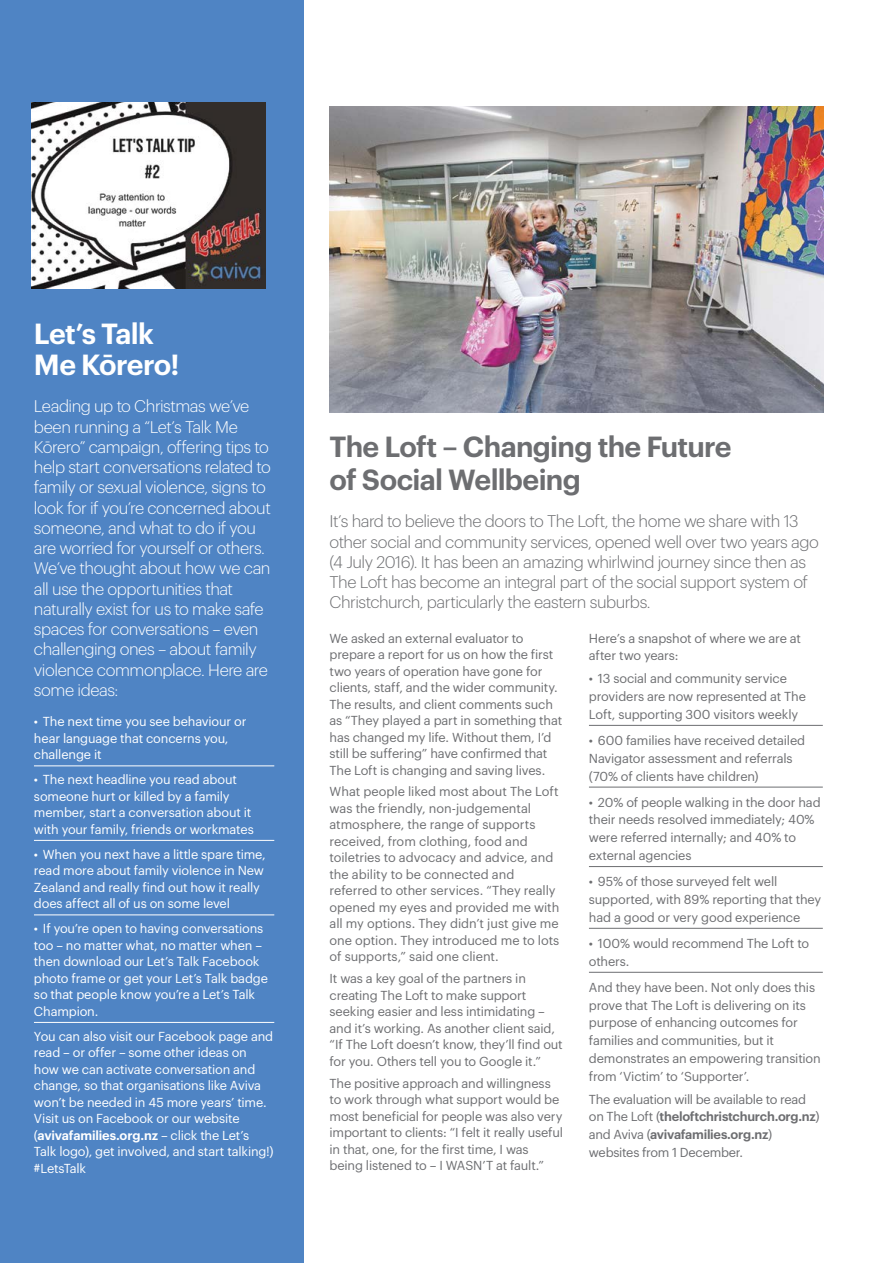
<style>
.page{position:relative;width:893px;height:1263px;background:#fff}
.page>*{position:absolute;margin:0;border:0;box-sizing:border-box;transform-origin:0 0}
.t1{font:600 28.5px/33px "Graphik";letter-spacing:-.025em;color:#6d6e71}
.t2{font:600 28.5px/31.5px "Graphik";letter-spacing:-.03em;color:#fff}
.t3{font:300 16.5px/20.2px "Graphik";letter-spacing:-.03em;color:#fff}
.t4{font:300 16.5px/20.2px "Graphik";letter-spacing:-.03em;color:#6d6e71}
.t5{font:12.75px/16.5px "Graphik";letter-spacing:-.01em;color:#6d6e71}
.t6{font:12.75px/16.5px "Graphik";letter-spacing:-.01em;color:#fff}
.s1{font-weight:600}
</style>
<div class="page">
<hr style="left:589px;top:725px;width:234px;height:1px;background:#6d6e71">
<hr style="left:589px;top:787px;width:234px;height:1px;background:#6d6e71">
<hr style="left:589px;top:866px;width:234px;height:1px;background:#6d6e71">
<hr style="left:589px;top:928px;width:234px;height:1px;background:#6d6e71">
<hr style="left:589px;top:972px;width:234px;height:1px;background:#6d6e71">
<div style="left:0;top:0;width:303px;height:1263px;background:#4f84c4"></div>
<hr style="left:34px;top:766px;width:240px;height:1px;background:#fff">
<hr style="left:34px;top:840px;width:240px;height:1px;background:#fff">
<hr style="left:34px;top:915px;width:240px;height:1px;background:#fff">
<hr style="left:34px;top:1022px;width:240px;height:1px;background:#fff">
<img style="left:32px;top:102px;width:233px;height:186px">
<img style="left:330px;top:106px;width:494px;height:307px">
<h1 class="t2" style="left:34px;top:315px;width:147px">Let’s Talk<br>Me Kōrero!</h1>
<p class="t3" style="left:34px;top:395px;width:239px">Leading up to Christmas we’ve been running a “Let’s Talk Me<br>Kōrero” campaign, offering tips to help start conversations related to family or sexual violence, signs to look for if you’re concerned about someone, and what to do if you are worried for yourself or others.<br>We’ve thought about how we can all use the opportunities that naturally exist for us to make safe spaces for conversations – even challenging ones – about family violence commonplace. Here are some ideas:</p>
<p class="t6" style="left:34px;top:712px;width:214px">• The next time you see behaviour or hear language that concerns you, challenge it</p>
<p class="t6" style="left:34px;top:770px;width:221px">• The next headline you read about someone hurt or killed by a family member, start a conversation about it with your family, friends or workmates</p>
<p class="t6" style="left:34px;top:845px;width:233px">• When you next have a little spare time, read more about family violence in New Zealand and really find out how it really does affect all of us on some level</p>
<p class="t6" style="left:34px;top:919px;width:236px">• If you’re open to having conversations too – no matter what, no matter when – then download our Let’s Talk Facebook photo frame or get your Let’s Talk badge so that people know you’re a Let’s Talk Champion.</p>
<p class="t6" style="left:34px;top:1027px;width:241px">You can also visit our Facebook page and read – or offer – some other ideas on how we can activate conversation and change, so that organisations like Aviva won’t be needed in 45 more years’ time.<br>Visit us on Facebook or our website (<span class="s1">avivafamilies.org.nz</span> – click the Let’s Talk logo), get involved, and start talking!) #LetsTalk</p>
<h1 class="t1" style="left:330px;top:428px;width:403px">The Loft – Changing the Future of Social Wellbeing</h1>
<p class="t4" style="left:330px;top:510px;width:491px">It’s hard to believe the doors to The Loft, the home we share with 13 other social and community services, opened well over two years ago (4 July 2016). It has been an amazing whirlwind journey since then as The Loft has become an integral part of the social support system of Christchurch, particularly the eastern suburbs.</p>
<p class="t5" style="left:330px;top:629px;width:234px">We asked an external evaluator to prepare a report for us on how the first two years of operation have gone for clients, staff, and the wider community.<br>The results, and client comments such as “They played a part in something that has changed my life. Without them, I’d still be suffering” have confirmed that The Loft is changing and saving lives.</p>
<p class="t5" style="left:330px;top:782px;width:231px">What people liked most about The Loft was the friendly, non-judgemental atmosphere, the range of supports received, from clothing, food and toiletries to advocacy and advice, and the ability to be connected and referred to other services. “They really opened my eyes and provided me with all my options. They didn’t just give me one option. They introduced me to lots of supports,” said one client.</p>
<p class="t5" style="left:330px;top:969px;width:235px">It was a key goal of the partners in creating The Loft to make support seeking easier and less intimidating – and it’s working. As another client said, “If The Loft doesn’t know, they’ll find out for you. Others tell you to Google it.”</p>
<p class="t5" style="left:330px;top:1073px;width:235px">The positive approach and willingness to work through what support would be most beneficial for people was also very important to clients: “I felt it really useful in that, one, for the first time, I was being listened to – I WASN’T at fault.”</p>
<p class="t5" style="left:589px;top:628px;width:213px;line-height:17.7px">Here’s a snapshot of where we are at after two years:</p>
<p class="t5" style="left:589px;top:669px;width:218px;line-height:17.7px">• 13 social and community service providers are now represented at The<br>Loft, supporting 300 visitors weekly</p>
<p class="t5" style="left:589px;top:730px;width:218px;line-height:17.7px">• 600 families have received detailed<br>Navigator assessment and referrals (70% of clients have children)</p>
<p class="t5" style="left:589px;top:792px;width:233px;line-height:17.7px">• 20% of people walking in the door had their needs resolved immediately; 40% were referred internally; and 40% to external agencies</p>
<p class="t5" style="left:589px;top:872px;width:234px;line-height:17.7px">• 95% of those surveyed felt well supported, with 89% reporting that they had a good or very good experience</p>
<p class="t5" style="left:589px;top:933px;width:222px;line-height:17.7px">• 100% would recommend The Loft to others.</p>
<p class="t5" style="left:589px;top:977px;width:233px;line-height:17.7px">And they have been. Not only does this prove that The Loft is delivering on its purpose of enhancing outcomes for families and communities, but it demonstrates an empowering transition from ‘Victim’ to ‘Supporter’.</p>
<p class="t5" style="left:589px;top:1089px;width:232px;line-height:17.7px">The evaluation will be available to read on The Loft (<span class="s1">theloftchristchurch.org.nz</span>) and Aviva (<span class="s1">avivafamilies.org.nz</span>) websites from 1 December.</p>
</div>
